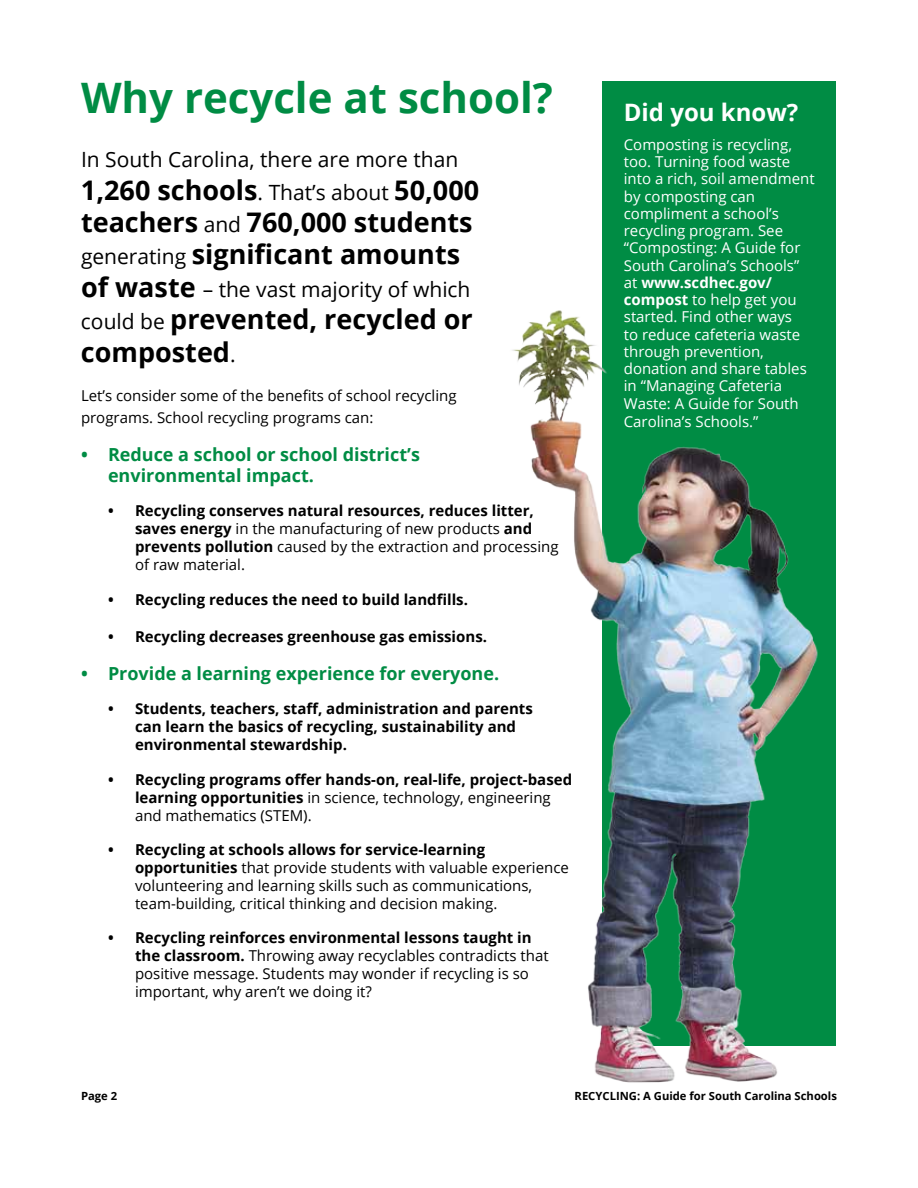
<style>
.page{position:relative;width:918px;height:1188px;background:#fff}
.page>*{position:absolute;margin:0;border:0;box-sizing:border-box;transform-origin:0 0}
.t1{font:700 42px "Open Sans";color:#008c44}
.t2{font:700 27px/32.4px "Open Sans";color:#000}
.t3{font:700 24px "Open Sans";color:#fff}
.t4{font:21px "Open Sans";color:#000}
.t5{font:700 18px/21.6px "Open Sans";color:#008c44}
.t6{font:700 15px/18px "Open Sans";color:#000}
.t7{font:15px/18px "Open Sans";color:#000}
.t8{font:15px/17.2px "Open Sans";color:#fff}
.t9{font:700 11.25px "Open Sans";color:#000}
.s1{font-weight:400;font-size:21px}
.s2{font-weight:700;font-size:27px}
.s3{font-weight:400}
.s4{font-weight:700}
</style>
<div class="page">
<div style="left:602px;top:81px;width:234px;height:965px;background:#008c44"></div>
<img style="left:512px;top:310px;width:306px;height:773px">
<h1 class="t1" style="left:81px;top:68px;width:473px">Why recycle at school?</h1>
<h3 class="t4" style="left:81px;top:145px;width:379px">In South Carolina, there are more than</h3>
<h2 class="t2" style="left:81px;top:173px;width:400px">1,260 schools<span class="s1">. That’s about</span> 50,000 teachers <span class="s1">and</span> 760,000 students <span class="s1">generating</span> significant amounts</h2>
<h3 class="t4" style="left:81px;top:275px;width:391px"><span class="s2">of waste</span> – the vast majority of which</h3>
<h2 class="t2" style="left:81px;top:302px;width:393px"><span class="s1">could be</span> prevented, recycled or composted<span class="s1">.</span></h2>
<p class="t7" style="left:81px;top:385px;width:377px;line-height:21.6px">Let’s consider some of the benefits of school recycling programs. School recycling programs can:</p>
<p class="t5" style="left:108px;top:443px;width:314px;text-indent:-27px">• Reduce a school or school district’s environmental impact.</p>
<p class="t6" style="left:135px;top:502px;width:425px;text-indent:-27px">• Recycling conserves natural resources, reduces litter, saves energy <span class="s3">in the manufacturing of new products</span> and prevents pollution <span class="s3">caused by the extraction and processing of raw material.</span></p>
<p class="t6" style="left:108px;top:590px;width:361px">• Recycling reduces the need to build landfills.</p>
<p class="t6" style="left:108px;top:628px;width:381px">• Recycling decreases greenhouse gas emissions.</p>
<p class="t5" style="left:81px;top:662px;width:420px">• Provide a learning experience for everyone.</p>
<p class="t6" style="left:135px;top:700px;width:399px;text-indent:-27px">• Students, teachers, staff, administration and parents can learn the basics of recycling, sustainability and environmental stewardship.</p>
<p class="t6" style="left:135px;top:770px;width:439px;text-indent:-27px">• Recycling programs offer hands-on, real-life, project-based learning opportunities <span class="s3">in science, technology, engineering and mathematics (STEM).</span></p>
<p class="t7" style="left:135px;top:840px;width:435px;text-indent:-27px"><span class="s4">• Recycling at schools allows for service-learning opportunities</span> that provide students with valuable experience volunteering and learning skills such as communications, team-building, critical thinking and decision making.</p>
<p class="t7" style="left:135px;top:928px;width:415px;text-indent:-27px"><span class="s4">• Recycling reinforces environmental lessons taught in the classroom.</span> Throwing away recyclables contradicts that positive message. Students may wonder if recycling is so important, why aren’t we doing it?</p>
<h3 class="t3" style="left:624px;top:95px;width:176px">Did you know?</h3>
<p class="t8" style="left:624px;top:135px;width:192px">Composting is recycling, too. Turning food waste into a rich, soil amendment by composting can compliment a school’s recycling program. See “Composting: A Guide for<br>South Carolina’s Schools” at <span class="s4">www.scdhec.gov/ compost</span> to help get you started. Find other ways<br>to reduce cafeteria waste through prevention, donation and share tables in “Managing Cafeteria<br>Waste: A Guide for South<br>Carolina’s Schools.”</p>
<p class="t9" style="left:81px;top:1088px;width:38px">Page 2</p>
<p class="t9" style="left:575px;top:1088px;width:264px">RECYCLING: A Guide for South Carolina Schools</p>
</div>
